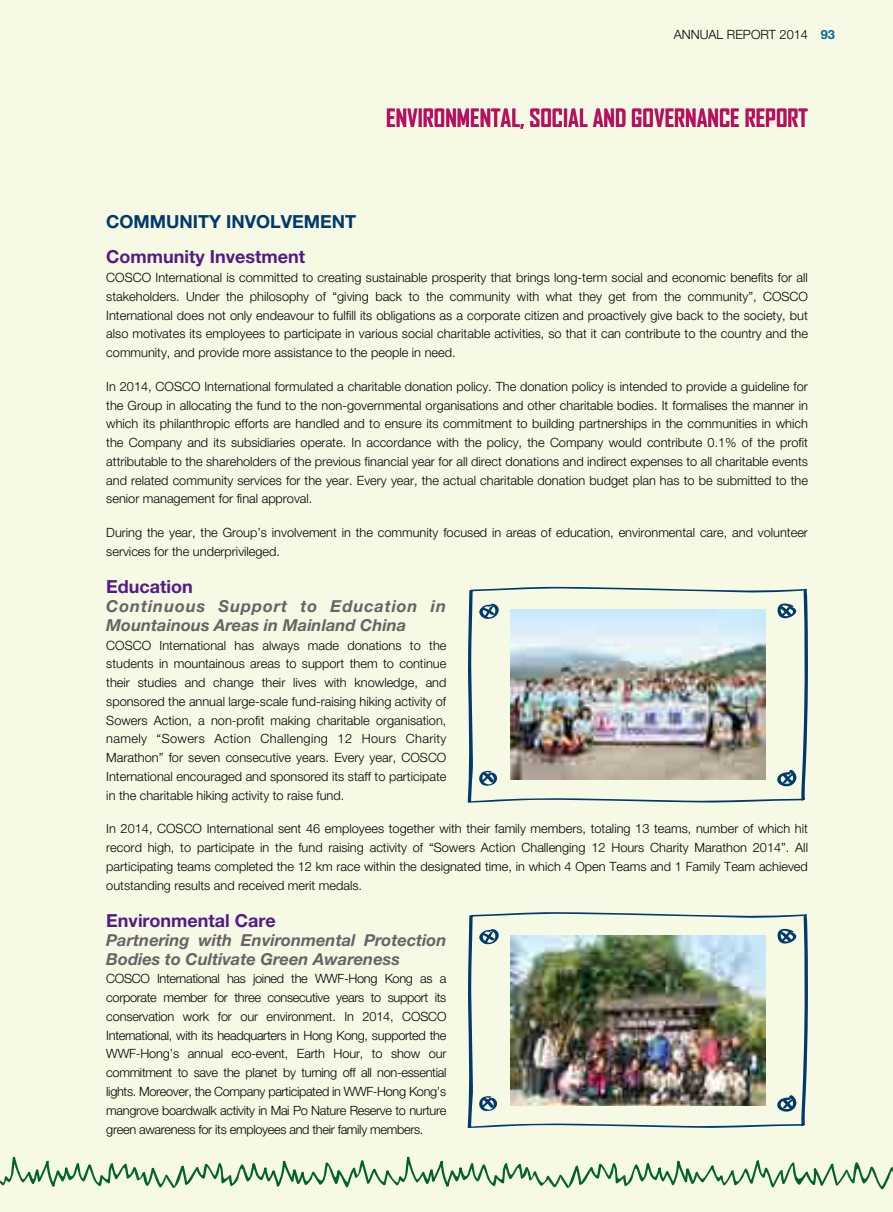
<style>
.page{position:relative;width:893px;height:1212px;background:#f6f9e4}
.page>*{position:absolute;margin:0;border:0;box-sizing:border-box;transform-origin:0 0}
.t1{font:700 24px "Agency FB";color:#b70e5e}
.t2{font:700 18px "Helvetica Neue LT Std";color:#541b86}
.t3{font:700 18px "Helvetica Neue LT Std";color:#00396b}
.t4{font:italic 700 16.5px/18.8px "Helvetica Neue LT Std";color:#666464}
.t5{font:300 12.75px/18.8px "Helvetica Neue LT Std";color:#000;text-align:justify}
.s1{font-weight:700;color:#006896}
</style>
<div class="page">
<svg style="left:0;top:1156px;width:893px;height:34px"></svg>
<svg style="left:468px;top:587px;width:340px;height:216px"></svg>
<svg style="left:776px;top:769px;width:22px;height:18px"></svg>
<svg style="left:478px;top:770px;width:19px;height:17px"></svg>
<svg style="left:477px;top:603px;width:23px;height:16px"></svg>
<svg style="left:776px;top:603px;width:21px;height:17px"></svg>
<img style="left:510px;top:610px;width:255px;height:170px">
<svg style="left:468px;top:912px;width:340px;height:216px"></svg>
<svg style="left:776px;top:1094px;width:22px;height:18px"></svg>
<svg style="left:478px;top:1095px;width:19px;height:17px"></svg>
<svg style="left:477px;top:929px;width:23px;height:16px"></svg>
<svg style="left:776px;top:928px;width:21px;height:17px"></svg>
<img style="left:510px;top:935px;width:255px;height:170px">
<p class="t5" style="left:674px;top:25px;width:163px">ANNUAL REPORT 2014 <span class="s1">93</span></p>
<h1 class="t1" style="left:386px;top:104px;width:423px">ENVIRONMENTAL, SOCIAL AND GOVERNANCE REPORT</h1>
<h2 class="t3" style="left:106px;top:210px;width:251px">COMMUNITY INVOLVEMENT</h2>
<h2 class="t2" style="left:106px;top:246px;width:200px">Community Investment</h2>
<p class="t5" style="left:106px;top:268px;width:703px">COSCO International is committed to creating sustainable prosperity that brings long-term social and economic benefits for all stakeholders. Under the philosophy of “giving back to the community with what they get from the community”, COSCO International does not only endeavour to fulfill its obligations as a corporate citizen and proactively give back to the society, but also motivates its employees to participate in various social charitable activities, so that it can contribute to the country and the community, and provide more assistance to the people in need.</p>
<p class="t5" style="left:106px;top:377px;width:703px">In 2014, COSCO International formulated a charitable donation policy. The donation policy is intended to provide a guideline for the Group in allocating the fund to the non-governmental organisations and other charitable bodies. It formalises the manner in which its philanthropic efforts are handled and to ensure its commitment to building partnerships in the communities in which the Company and its subsidiaries operate. In accordance with the policy, the Company would contribute 0.1% of the profit attributable to the shareholders of the previous financial year for all direct donations and indirect expenses to all charitable events and related community services for the year. Every year, the actual charitable donation budget plan has to be submitted to the senior management for final approval.</p>
<p class="t5" style="left:106px;top:523px;width:703px">During the year, the Group’s involvement in the community focused in areas of education, environmental care, and volunteer services for the underprivileged.</p>
<h2 class="t2" style="left:106px;top:576px;width:88px">Education</h2>
<p class="t4" style="left:106px;top:596px;width:341px">Continuous Support to Education in<br>Mountainous Areas in Mainland China</p>
<p class="t5" style="left:106px;top:635px;width:342px">COSCO International has always made donations to the students in mountainous areas to support them to continue their studies and change their lives with knowledge, and sponsored the annual large-scale fund-raising hiking activity of Sowers Action, a non-profit making charitable organisation, namely “Sowers Action Challenging 12 Hours Charity Marathon” for seven consecutive years. Every year, COSCO International encouraged and sponsored its staff to participate in the charitable hiking activity to raise fund.</p>
<p class="t5" style="left:106px;top:819px;width:703px">In 2014, COSCO International sent 46 employees together with their family members, totaling 13 teams, number of which hit record high, to participate in the fund raising activity of “Sowers Action Challenging 12 Hours Charity Marathon 2014”. All participating teams completed the 12 km race within the designated time, in which 4 Open Teams and 1 Family Team achieved outstanding results and received merit medals.</p>
<h2 class="t2" style="left:106px;top:909px;width:171px">Environmental Care</h2>
<p class="t4" style="left:106px;top:930px;width:342px">Partnering with Environmental Protection<br>Bodies to Cultivate Green Awareness</p>
<p class="t5" style="left:106px;top:969px;width:342px">COSCO International has joined the WWF-Hong Kong as a corporate member for three consecutive years to support its conservation work for our environment. In 2014, COSCO International, with its headquarters in Hong Kong, supported the WWF-Hong’s annual eco-event, Earth Hour, to show our commitment to save the planet by turning off all non-essential lights. Moreover, the Company participated in WWF-Hong Kong’s mangrove boardwalk activity in Mai Po Nature Reserve to nurture green awareness for its employees and their family members.</p>
</div>
